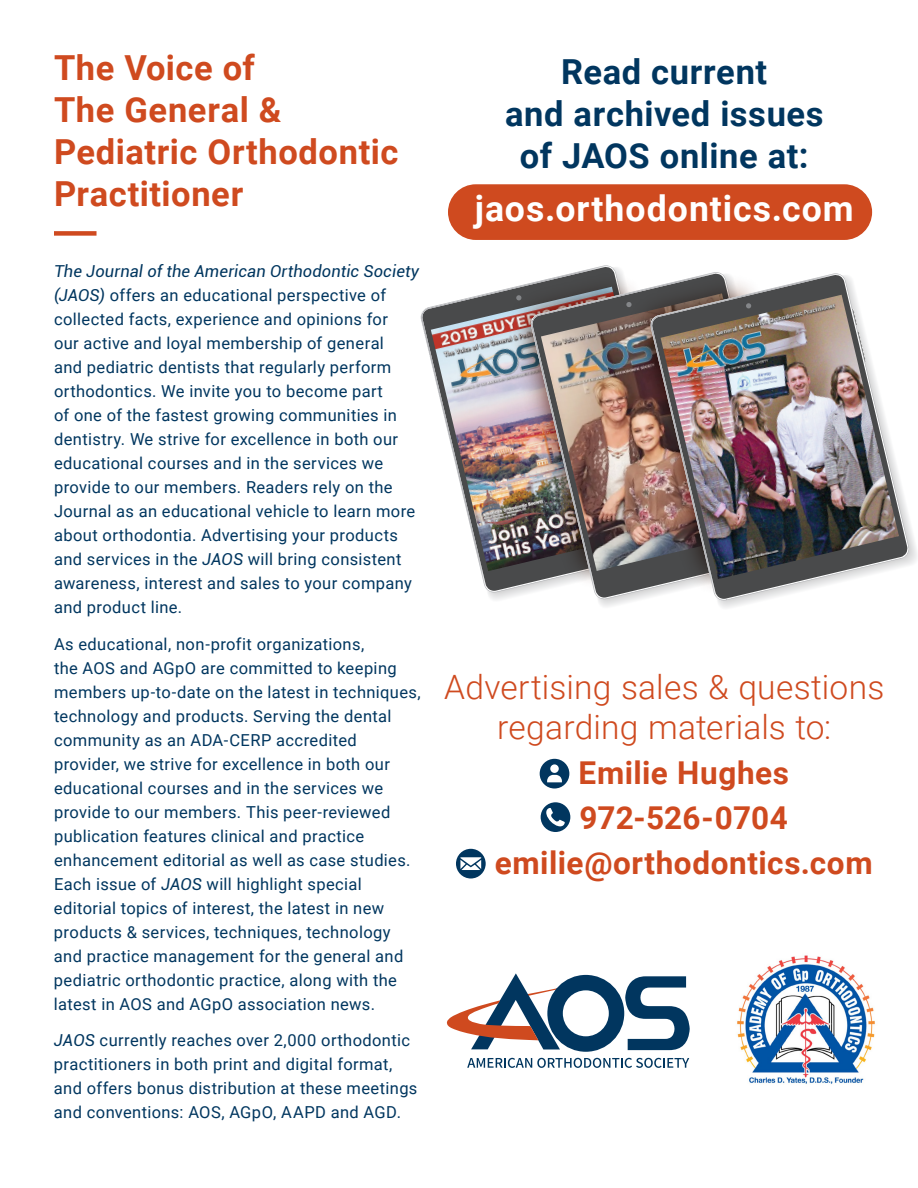
<style>
.page{position:relative;width:918px;height:1188px;background:#fff}
.page>*{position:absolute;margin:0;border:0;box-sizing:border-box;transform-origin:0 0}
.t1{font:700 35.7px "Roboto";letter-spacing:.03em;color:#fff}
.t2{font:700 34.5px/42px "Roboto";letter-spacing:.015em;color:#cf4a1f}
.t3{font:700 34.5px/42px "Roboto";letter-spacing:.015em;color:#01365f;text-align:center}
.t4{font:300 33.6px/39.6px "Roboto";letter-spacing:.005em;color:#cf4a1f;text-align:center}
.t5{font:700 31.5px/45px "Roboto";letter-spacing:.015em;color:#cf4a1f;text-align:center}
.t6{font:16.5px/24px "Roboto";letter-spacing:.025em;color:#01365f}
.s1{font-style:italic}
</style>
<div class="page">
<div style="left:448px;top:184px;width:424px;height:56px;background:#cf4a1f;border-radius:28px"></div>
<svg style="left:420px;top:306px;width:73px;height:287px"></svg>
<img style="left:431px;top:292px;width:62px;height:279px">
<img style="left:493px;top:265px;width:120px;height:335px">
<svg style="left:531px;top:272px;width:82px;height:327px"></svg>
<img style="left:613px;top:267px;width:107px;height:339px">
<svg style="left:650px;top:273px;width:259px;height:328px"></svg>
<img style="left:531px;top:296px;width:130px;height:276px">
<img style="left:661px;top:295px;width:238px;height:284px">
<svg style="left:467px;top:1058px;width:222px;height:10px"></svg>
<svg style="left:446px;top:973px;width:244px;height:79px"></svg>
<img style="left:737px;top:955px;width:138px;height:129px">
<div style="left:540px;top:759px;width:29px;height:30px;background:#01365f;border-radius:50%"></div>
<svg style="left:547px;top:775px;width:15px;height:7px"></svg>
<div style="left:550px;top:764px;width:9px;height:9px;background:#fff;border-radius:50%"></div>
<div style="left:541px;top:802px;width:29px;height:30px;background:#01365f;border-radius:50%"></div>
<svg style="left:545px;top:808px;width:20px;height:20px"></svg>
<div style="left:456px;top:849px;width:30px;height:30px;background:#01365f;border-radius:50%"></div>
<svg style="left:460px;top:857px;width:21px;height:13px"></svg>
<div style="left:54px;top:231px;width:43px;height:5px;background:#cf4a1f"></div>
<p class="t2" style="left:54px;top:45px;width:346px">The Voice of<br>The General &amp;<br>Pediatric Orthodontic<br>Practitioner</p>
<p class="t6" style="left:54px;top:258px;width:367px"><span class="s1">The Journal of the American Orthodontic Society (JAOS)</span> offers an educational perspective of collected facts, experience and opinions for<br>our active and loyal membership of general<br>and pediatric dentists that regularly perform orthodontics. We invite you to become part<br>of one of the fastest growing communities in dentistry. We strive for excellence in both our educational courses and in the services we provide to our members. Readers rely on the Journal as an educational vehicle to learn more about orthodontia. Advertising your products and services in the <span class="s1">JAOS</span> will bring consistent awareness, interest and sales to your company and product line.</p>
<p class="t6" style="left:54px;top:631px;width:368px">As educational, non-profit organizations,<br>the AOS and AGpO are committed to keeping members up-to-date on the latest in techniques, technology and products. Serving the dental community as an ADA-CERP accredited provider, we strive for excellence in both our educational courses and in the services we provide to our members. This peer-reviewed publication features clinical and practice enhancement editorial as well as case studies.<br>Each issue of <span class="s1">JAOS</span> will highlight special editorial topics of interest, the latest in new products &amp; services, techniques, technology and practice management for the general and pediatric orthodontic practice, along with the latest in AOS and AGpO association news.</p>
<p class="t6" style="left:54px;top:1028px;width:365px"><span class="s1">JAOS</span> currently reaches over 2,000 orthodontic practitioners in both print and digital format, and offers bonus distribution at these meetings and conventions: AOS, AGpO, AAPD and AGD.</p>
<p class="t3" style="left:561px;top:50px;width:208px">Read current</p>
<p class="t3" style="left:505px;top:92px;width:320px">and archived issues of JAOS online at:</p>
<p class="t1" style="left:475px;top:183px;width:380px">jaos.orthodontics.com</p>
<p class="t4" style="left:444px;top:666px;width:442px">Advertising sales &amp; questions regarding materials to:</p>
<p class="t5" style="left:495px;top:749px;width:379px">Emilie Hughes<br>972-526-0704 emilie@orthodontics.com</p>
</div>
